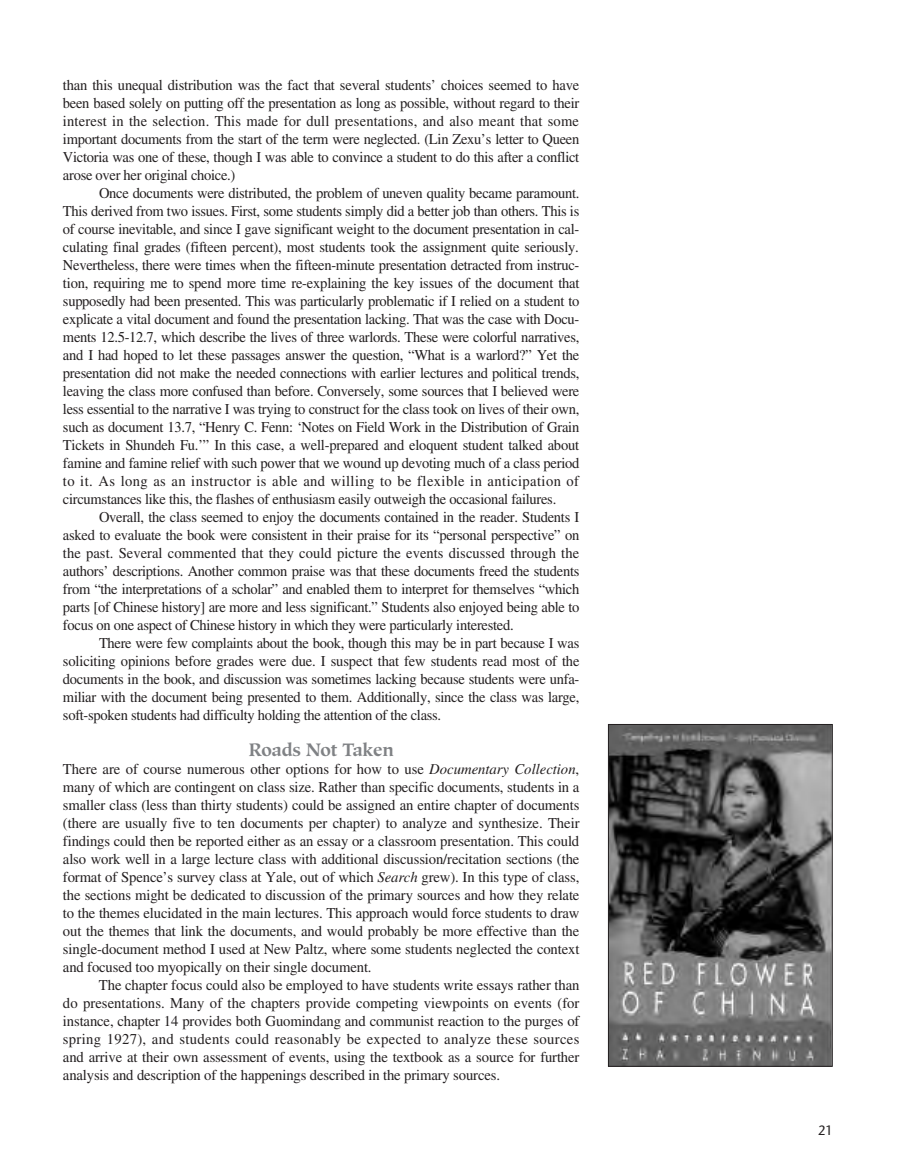
<style>
.page{position:relative;width:905px;height:1175px;background:#fff}
.page>*{position:absolute;margin:0;border:0;box-sizing:border-box;transform-origin:0 0}
.t1{font:700 18px "Hiroshige";letter-spacing:-.015em;color:#808285}
.t2{font:15px/18px "EAA Times";letter-spacing:-.02em;color:#231f20;text-align:justify}
.t3{font:13.5px "Stone Sans";color:#231f20;scale:.95 1}
.s1{font-style:italic}
</style>
<div class="page">
<img style="left:610px;top:726px;width:220px;height:338px">
<div style="left:608px;top:724px;width:224px;height:342px;border:1px solid #231f20"></div>
<p class="t2" style="left:63px;top:78px;width:518px">than this unequal distribution was the fact that several students’ choices seemed to have been based solely on putting off the presentation as long as possible, without regard to their interest in the selection. This made for dull presentations, and also meant that some important documents from the start of the term were neglected. (Lin Zexu’s letter to Queen Victoria was one of these, though I was able to convince a student to do this after a conflict arose over her original choice.)</p>
<p class="t2" style="left:63px;top:186px;width:518px;text-indent:36px">Once documents were distributed, the problem of uneven quality became paramount.<br>This derived from two issues. First, some students simply did a better job than others. This is of course inevitable, and since I gave significant weight to the document presentation in cal&shy;culating final grades (fifteen percent), most students took the assignment quite seriously.<br>Nevertheless, there were times when the fifteen-minute presentation detracted from instruc&shy;tion, requiring me to spend more time re-explaining the key issues of the document that supposedly had been presented. This was particularly problematic if I relied on a student to explicate a vital document and found the presentation lacking. That was the case with Docu&shy;ments 12.5-12.7, which describe the lives of three warlords. These were colorful narratives, and I had hoped to let these passages answer the question, “What is a warlord?” Yet the presentation did not make the needed connections with earlier lectures and political trends, leaving the class more confused than before. Conversely, some sources that I believed were less essential to the narrative I was trying to construct for the class took on lives of their own, such as document 13.7, “Henry C. Fenn: ‘Notes on Field Work in the Distribution of Grain Tickets in Shundeh Fu.’” In this case, a well-prepared and eloquent student talked about famine and famine relief with such power that we wound up devoting much of a class period to it. As long as an instructor is able and willing to be flexible in anticipation of circumstances like this, the flashes of enthusiasm easily outweigh the occasional failures.</p>
<p class="t2" style="left:63px;top:510px;width:518px;text-indent:36px">Overall, the class seemed to enjoy the documents contained in the reader. Students I asked to evaluate the book were consistent in their praise for its “personal perspective” on the past. Several commented that they could picture the events discussed through the authors’ descriptions. Another common praise was that these documents freed the students from “the interpretations of a scholar” and enabled them to interpret for themselves “which parts [of Chinese history] are more and less significant.” Students also enjoyed being able to focus on one aspect of Chinese history in which they were particularly interested.</p>
<p class="t2" style="left:63px;top:636px;width:518px;text-indent:36px">There were few complaints about the book, though this may be in part because I was soliciting opinions before grades were due. I suspect that few students read most of the documents in the book, and discussion was sometimes lacking because students were unfa&shy;miliar with the document being presented to them. Additionally, since the class was large, soft-spoken students had difficulty holding the attention of the class.</p>
<p class="t1" style="left:248px;top:742px;width:147px">Roads Not Taken</p>
<p class="t2" style="left:63px;top:762px;width:518px">There are of course numerous other options for how to use <span class="s1">Documentary Collection</span>, many of which are contingent on class size. Rather than specific documents, students in a smaller class (less than thirty students) could be assigned an entire chapter of documents (there are usually five to ten documents per chapter) to analyze and synthesize. Their findings could then be reported either as an essay or a classroom presentation. This could also work well in a large lecture class with additional discussion/recitation sections (the format of Spence’s survey class at Yale, out of which <span class="s1">Search</span> grew). In this type of class, the sections might be dedicated to discussion of the primary sources and how they relate to the themes elucidated in the main lectures. This approach would force students to draw out the themes that link the documents, and would probably be more effective than the single-document method I used at New Paltz, where some students neglected the context and focused too myopically on their single document.</p>
<p class="t2" style="left:63px;top:978px;width:518px;text-indent:36px">The chapter focus could also be employed to have students write essays rather than do presentations. Many of the chapters provide competing viewpoints on events (for instance, chapter 14 provides both Guomindang and communist reaction to the purges of spring 1927), and students could reasonably be expected to analyze these sources and arrive at their own assessment of events, using the textbook as a source for further analysis and description of the happenings described in the primary sources.</p>
<p class="t3" style="left:818px;top:1124px;width:17px">21</p>
</div>
